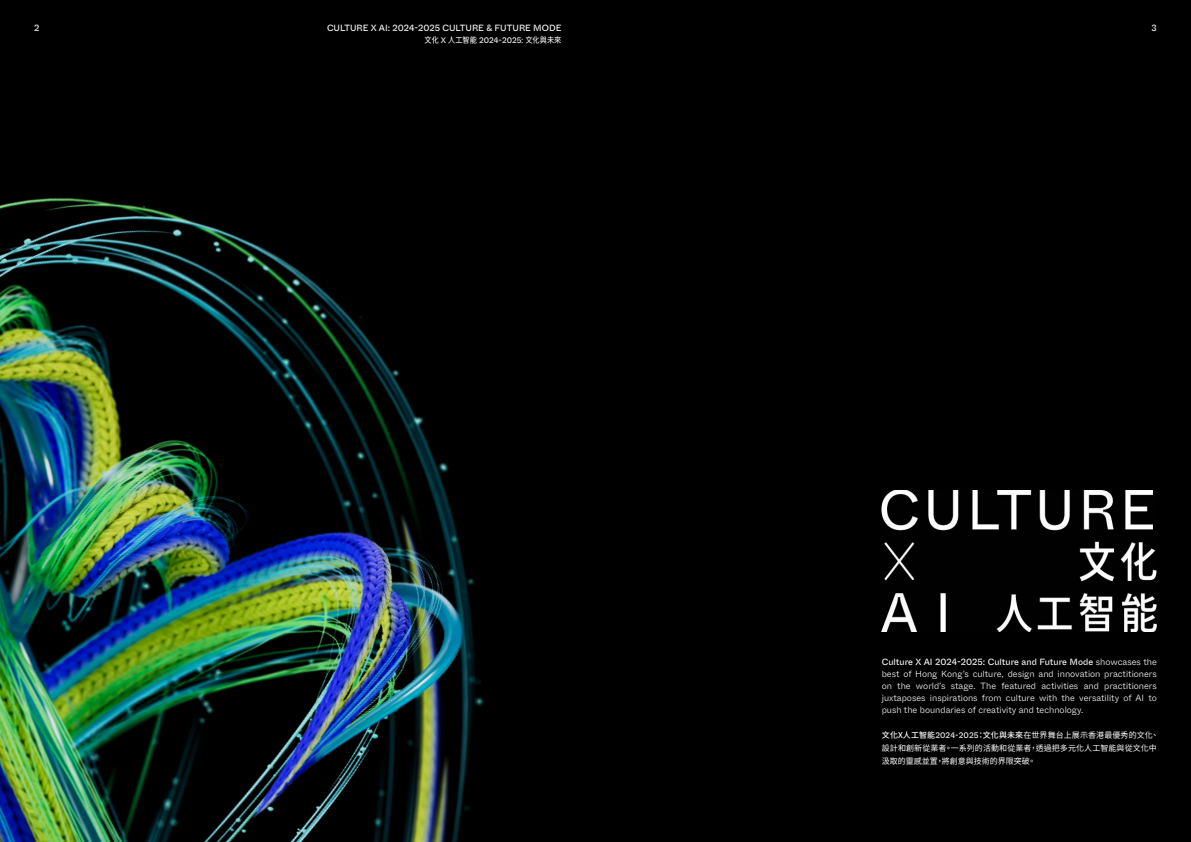
<style>
.page{position:relative;width:1191px;height:842px;background:#fff}
.page>*{position:absolute;margin:0;border:0;box-sizing:border-box;transform-origin:0 0}
.t1{font:300 9px/12px "ABC Whyte Inktrap Edu";color:#fff;text-align:justify}
.t2{font:9px "ABC Whyte Inktrap Edu";color:#fff}
.t3{font:8px/13px "Noto Sans TC";letter-spacing:.01em;color:#fff}
.t4{font:condensed 8px "Glow Sans TC";color:#fff}
.s1{font-family:"ABC Whyte Inktrap Edu";font-stretch:normal}
.s2{font-weight:400}
.s3{font-weight:500}
.s4{font-family:"ABC Whyte Inktrap Edu"}
</style>
<div class="page">
<div style="left:595px;top:0;width:596px;height:842px;background:#000"></div>
<img style="left:0;top:0;width:595px;height:842px">
<img style="left:881px;top:490px;width:275px;height:142px">
<p class="t2" style="left:34px;top:22px;width:7px">2</p>
<p class="t2" style="left:327px;top:22px;width:236px">CULTURE X AI: 2024-2025 CULTURE &amp; FUTURE MODE</p>
<p class="t2" style="left:1151px;top:22px;width:7px">3</p>
<p class="t4" style="left:424px;top:35px;width:138px">文化 <span class="s1">X</span> 人工智能 <span class="s1">2024-2025</span>: 文化與未來</p>
<p class="t1" style="left:881px;top:656px;width:276px"><span class="s2">Culture X AI 2024-2025: Culture and Future Mode</span> showcases the best of Hong Kong’s culture, design and innovation practitioners on the world’s stage. The featured activities and practitioners juxtaposes inspirations from culture with the versatility of AI to push the boundaries of creativity and technology.</p>
<p class="t3" style="left:882px;top:729px;width:278px"><span class="s3">文化X人工智能</span><span class="s4">2024-2025</span><span class="s3">：文化與未來</span>在世界舞台上展示香港最優秀的文化、設計和創新從業者。一系列的活動和從業者，透過把多元化人工智能與從文化中汲取的靈感並置，將創意與技術的界限突破。</p>
</div>
